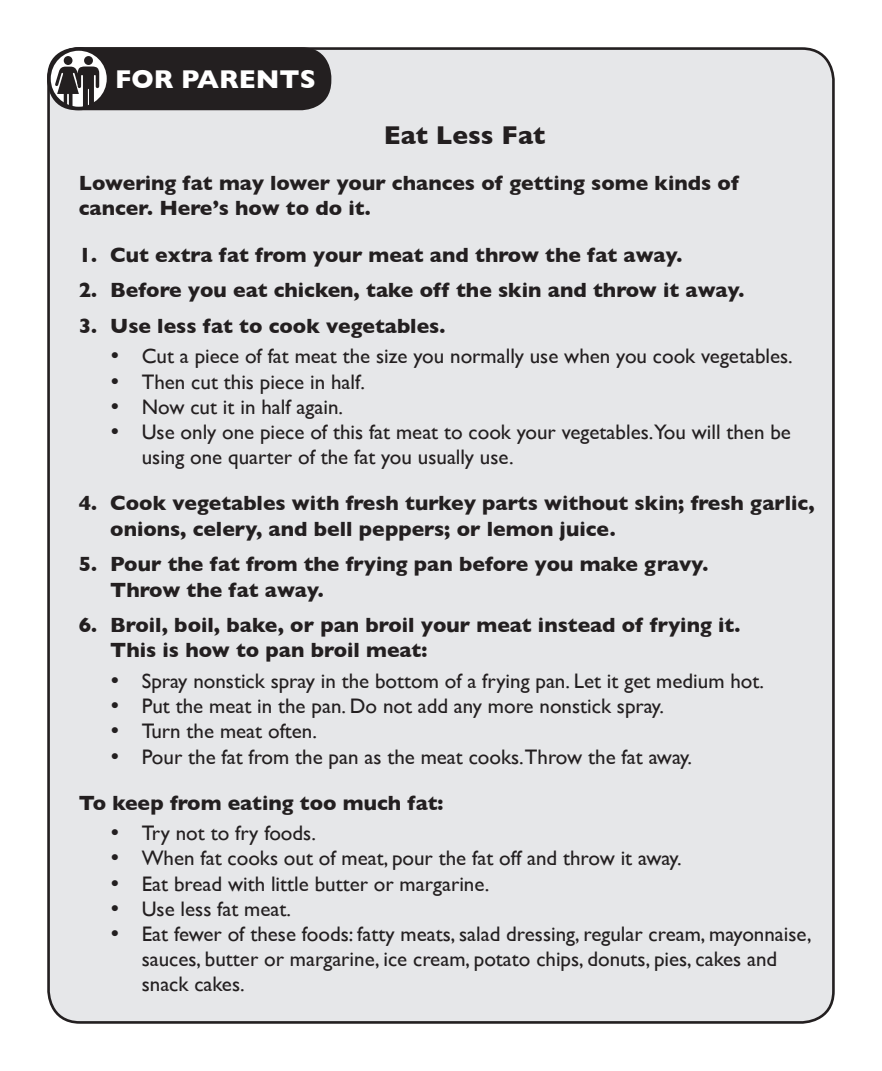
<style>
.page{position:relative;width:882px;height:1071px;background:#fff}
.page>*{position:absolute;margin:0;border:0;box-sizing:border-box;transform-origin:0 0}
.t1{font:700 26.25px "Gill Sans";color:#fff}
.t2{font:700 26.25px "Gill Sans";color:#231f20}
.t3{font:21px/25.2px "Gill Sans";color:#231f20}
.t4{font:700 21px/25.2px "Gill Sans";color:#231f20}
.s1{font-weight:700}
</style>
<div class="page">
<div style="left:49px;top:49px;width:784px;height:973px;background:#e6e7e9;border-radius:32px"></div>
<div style="left:47px;top:47px;width:284px;height:63px;background:#231f20;border-radius:30px"></div>
<svg style="left:49px;top:49px;width:59px;height:59px"></svg>
<svg style="left:55px;top:56px;width:44px;height:52px"></svg>
<div style="left:47px;top:47px;width:63px;height:63px;border:4px solid #231f20;border-radius:50%"></div>
<p class="t1" style="left:115px;top:58px;width:202px">FOR PARENTS</p>
<p class="t2" style="left:384px;top:114px;width:163px">Eat Less Fat</p>
<p class="t4" style="left:79px;top:170px;width:662px">Lowering fat may lower your chances of getting some kinds of cancer. Here’s how to do it.</p>
<p class="t4" style="left:79px;top:241px;width:605px">1. Cut extra fat from your meat and throw the fat away.</p>
<p class="t4" style="left:79px;top:277px;width:667px">2. Before you eat chicken, take off the skin and throw it away.</p>
<p class="t4" style="left:79px;top:313px;width:368px">3. Use less fat to cook vegetables.</p>
<p class="t3" style="left:110px;top:344px;width:684px">• Cut a piece of fat meat the size you normally use when you cook vegetables.</p>
<p class="t3" style="left:110px;top:369px;width:256px">• Then cut this piece in half.</p>
<p class="t3" style="left:110px;top:394px;width:234px">• Now cut it in half again.</p>
<p class="t3" style="left:142px;top:419px;width:651px;text-indent:-32px">• Use only one piece of this fat meat to cook your vegetables.You will then be using one quarter of the fat you usually use.</p>
<p class="t4" style="left:110px;top:490px;width:706px;text-indent:-32px">4. Cook vegetables with fresh turkey parts without skin; fresh garlic, onions, celery, and bell peppers; or lemon juice.</p>
<p class="t4" style="left:110px;top:551px;width:600px;text-indent:-32px">5. Pour the fat from the frying pan before you make gravy.<br>Throw the fat away.</p>
<p class="t4" style="left:110px;top:612px;width:632px;text-indent:-32px">6. Broil, boil, bake, or pan broil your meat instead of frying it.<br>This is how to pan broil meat:</p>
<p class="t3" style="left:110px;top:668px;width:655px">• Spray nonstick spray in the bottom of a frying pan. Let it get medium hot.</p>
<p class="t3" style="left:110px;top:693px;width:555px">• Put the meat in the pan. Do not add any more nonstick spray.</p>
<p class="t3" style="left:110px;top:718px;width:208px">• Turn the meat often.</p>
<p class="t3" style="left:79px;top:733px;width:615px;line-height:46.2px;text-indent:32px">• Pour the fat from the pan as the meat cooks.Throw the fat away.<br><span class="s1">To keep from eating too much fat:</span></p>
<p class="t3" style="left:110px;top:820px;width:207px">• Try not to fry foods.</p>
<p class="t3" style="left:110px;top:845px;width:573px">• When fat cooks out of meat, pour the fat off and throw it away.</p>
<p class="t3" style="left:110px;top:871px;width:381px">• Eat bread with little butter or margarine.</p>
<p class="t3" style="left:110px;top:896px;width:182px">• Use less fat meat.</p>
<p class="t3" style="left:142px;top:921px;width:671px;text-indent:-32px">• Eat fewer of these foods: fatty meats, salad dressing, regular cream, mayonnaise, sauces, butter or margarine, ice cream, potato chips, donuts, pies, cakes and snack cakes.</p>
</div>
